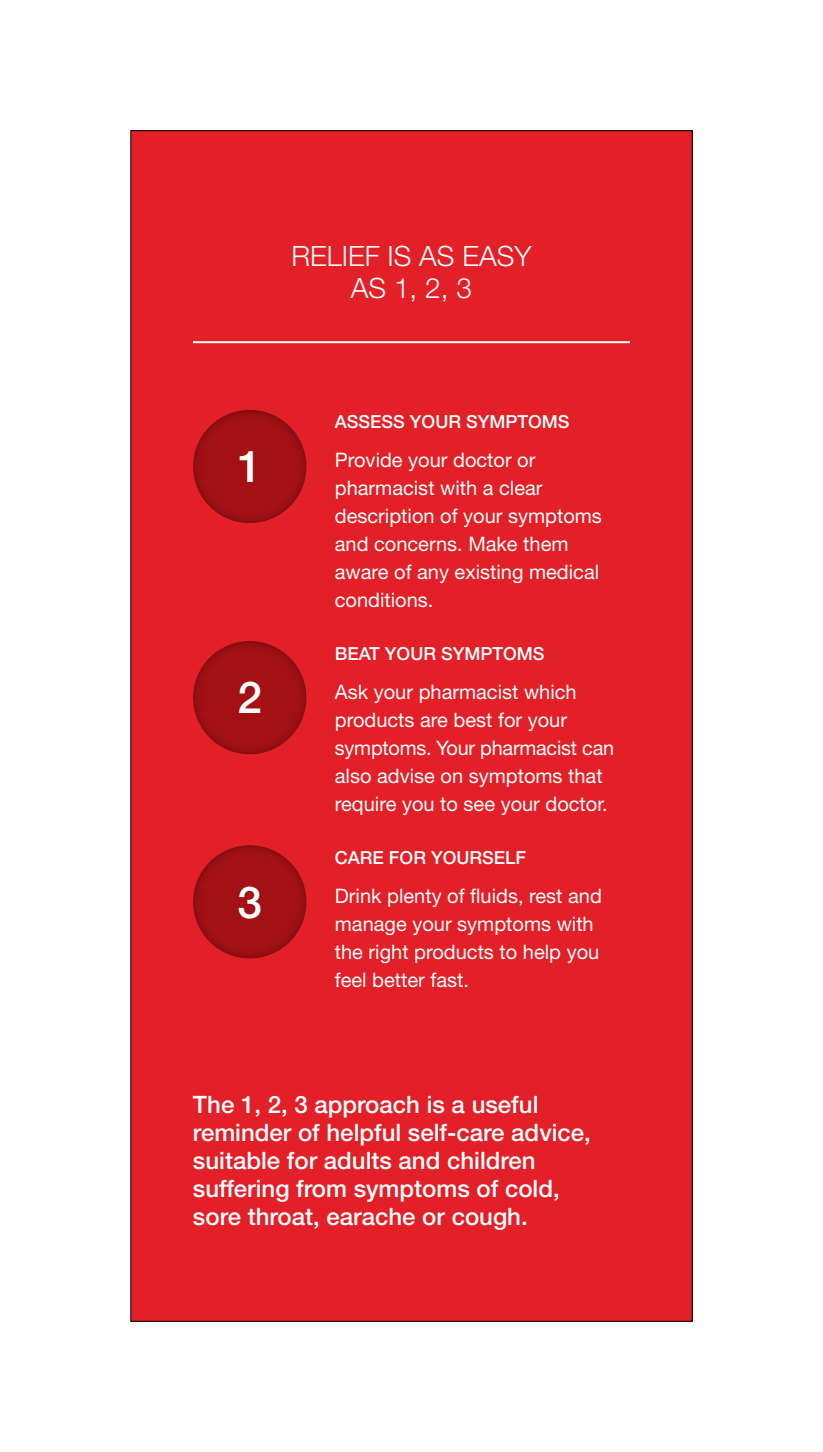
<style>
.page{position:relative;width:823px;height:1452px;background:#fff}
.page>*{position:absolute;margin:0;border:0;box-sizing:border-box;transform-origin:0 0}
.t1{font:500 44px "Helvetica Neue";color:#fff}
.t2{font:300 28px/32px "Helvetica Neue";color:#fff;text-align:center}
.t3{font:500 24px/28px "Helvetica Neue";color:#fff}
.t4{font:20px/28px "Helvetica Neue";color:#fff}
.t5{font:500 18px "Helvetica Neue";color:#fff}
</style>
<div class="page">
<div style="left:130px;top:130px;width:562px;height:1191px;background:#e31f27"></div>
<hr style="left:193px;top:341px;width:436px;height:2px;background:#fff">
<div style="left:191px;top:407px;width:118px;height:118px;background:#000;opacity:.4"></div>
<div style="left:191px;top:638px;width:118px;height:118px;background:#000;opacity:.4"></div>
<div style="left:191px;top:842px;width:118px;height:118px;background:#000;opacity:.4"></div>
<h2 class="t2" style="left:291px;top:239px;width:241px">RELIEF IS AS EASY<br>AS 1, 2, 3</h2>
<h1 class="t1" style="left:237px;top:440px;width:26px">1</h1>
<h1 class="t1" style="left:237px;top:671px;width:26px">2</h1>
<h1 class="t1" style="left:237px;top:875px;width:26px">3</h1>
<p class="t5" style="left:334px;top:411px;width:236px">ASSESS YOUR SYMPTOMS</p>
<p class="t4" style="left:334px;top:446px;width:268px">Provide your doctor or pharmacist with a clear description of your symptoms and concerns. Make them aware of any existing medical conditions.</p>
<p class="t5" style="left:334px;top:642px;width:211px">BEAT YOUR SYMPTOMS</p>
<p class="t4" style="left:334px;top:677px;width:281px">Ask your pharmacist which products are best for your symptoms. Your pharmacist can also advise on symptoms that require you to see your doctor.</p>
<p class="t5" style="left:334px;top:846px;width:193px">CARE FOR YOURSELF</p>
<p class="t4" style="left:334px;top:881px;width:268px">Drink plenty of fluids, rest and manage your symptoms with the right products to help you feel better fast.</p>
<p class="t3" style="left:193px;top:1090px;width:399px">The 1, 2, 3 approach is a useful reminder of helpful self-care advice, suitable for adults and children suffering from symptoms of cold, sore throat, earache or cough.</p>
</div>
